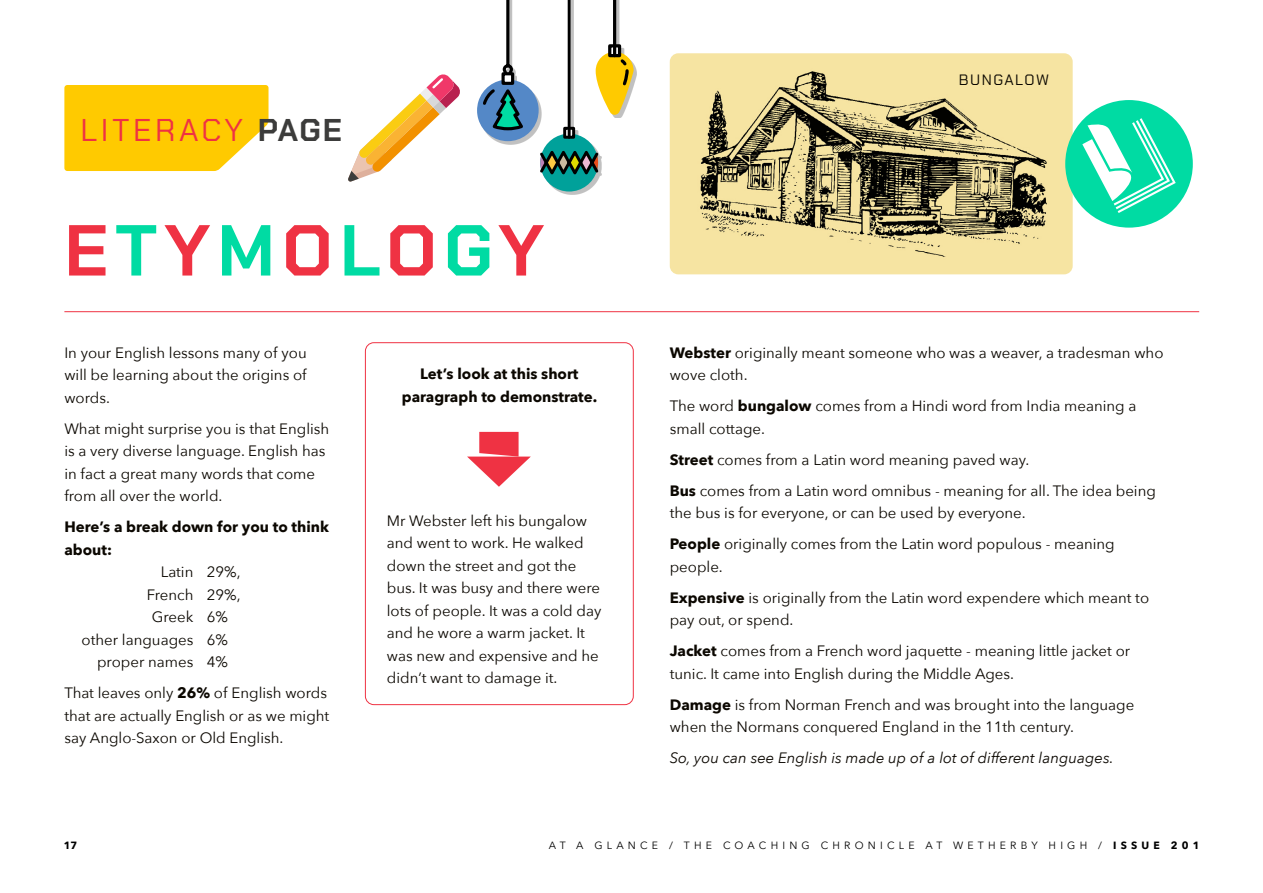
<style>
.page{position:relative;width:1263px;height:893px;background:#fff}
.page>*{position:absolute;margin:0;border:0;box-sizing:border-box;transform-origin:0 0}
.t1{font:700 72px "Chakra Petch";letter-spacing:.1em;color:#ef3243}
.t2{font:31.5px "Chakra Petch";letter-spacing:.11em;color:#ef3243}
.t3{font:15px/22.5px "Avenir Next";color:#0b0700}
.t4{font:700 15px/22.5px "Avenir Next";color:#0b0700}
.t5{font:italic 15px "Avenir Next";color:#0b0700}
.t6{font:15px "Chakra Petch";letter-spacing:.1em;color:#0b0700}
.t7{font:10.5px "Avenir Next";letter-spacing:.4em;color:#000}
.t8{font:700 10.5px "Avenir Next";color:#000}
.s1{font-weight:700;color:#3c3c3b}
.s2{color:#00dba3}
.s3{font-weight:700}
</style>
<div class="page">
<svg style="left:64px;top:85px;width:204px;height:86px;background:#ffcd12"></svg>
<svg style="left:348px;top:74px;width:112px;height:108px"></svg>
<hr style="left:64px;top:311px;width:1135px;height:1px;background:#ef3243">
<img style="left:670px;top:53px;width:403px;height:221px">
<svg style="left:1065px;top:100px;width:128px;height:128px"></svg>
<div style="left:598px;top:0;width:39px;height:118px;background:#000;opacity:.25"></div>
<svg style="left:477px;top:0;width:157px;height:192px"></svg>
<div style="left:608px;top:44px;width:13px;height:13px;border:3px solid #000"></div>
<hr style="left:613px;top:0;width:3px;height:56px;background:#000">
<div style="left:365px;top:342px;width:268px;height:363px;border:1px solid #ef3243;border-radius:9px"></div>
<svg style="left:467px;top:432px;width:64px;height:55px"></svg>
<h2 class="t2" style="left:81px;top:112px;width:263px">LITERACY <span class="s1">PAGE</span></h2>
<h1 class="t1" style="left:64px;top:209px;width:481px">E<span class="s2">T</span>Y<span class="s2">M</span>O<span class="s2">L</span>O<span class="s2">G</span>Y</h1>
<p class="t3" style="left:64px;top:340px;width:244px;text-align:justify">In your English lessons many of you will be learning about the origins of words.</p>
<p class="t3" style="left:64px;top:416px;width:266px">What might surprise you is that English is a very diverse language. English has in fact a great many words that come from all over the world.</p>
<p class="t4" style="left:64px;top:515px;width:266px">Here’s a break down for you to think about:</p>
<p class="t3" style="left:161px;top:560px;width:82px">Latin 29%,</p>
<p class="t3" style="left:147px;top:582px;width:95px">French 29%,</p>
<p class="t3" style="left:152px;top:605px;width:78px">Greek 6%</p>
<p class="t3" style="left:82px;top:627px;width:148px">other languages 6%</p>
<p class="t3" style="left:97px;top:650px;width:132px">proper names 4%</p>
<p class="t3" style="left:64px;top:681px;width:266px">That leaves only <span class="s3">26%</span> of English words that are actually English or as we might say Anglo-Saxon or Old English.</p>
<p class="t4" style="left:402px;top:362px;width:197px;text-align:center">Let’s look at this short paragraph to demonstrate.</p>
<p class="t3" style="left:387px;top:509px;width:216px">Mr Webster left his bungalow and went to work. He walked down the street and got the bus. It was busy and there were lots of people. It was a cold day and he wore a warm jacket. It was new and expensive and he didn’t want to damage it.</p>
<p class="t6" style="left:959px;top:71px;width:92px">BUNGALOW</p>
<p class="t3" style="left:670px;top:340px;width:495px"><span class="s3">Webster</span> originally meant someone who was a weaver, a tradesman who wove cloth.</p>
<p class="t3" style="left:670px;top:394px;width:468px">The word <span class="s3">bungalow</span> comes from a Hindi word from India meaning a small cottage.</p>
<p class="t3" style="left:670px;top:443px;width:488px;line-height:31px"><span class="s3">Street</span> comes from a Latin word meaning paved way.<br><span class="s3">Bus</span> comes from a Latin word omnibus - meaning for all. The idea being</p>
<p class="t3" style="left:670px;top:497px;width:446px;line-height:31px">the bus is for everyone, or can be used by everyone.<br><span class="s3">People</span> originally comes from the Latin word populous - meaning</p>
<p class="t3" style="left:670px;top:550px;width:481px;line-height:31px">people.<br><span class="s3">Expensive</span> is originally from the Latin word expendere which meant to</p>
<p class="t3" style="left:670px;top:604px;width:462px;line-height:31px">pay out, or spend.<br><span class="s3">Jacket</span> comes from a French word jaquette - meaning little jacket or</p>
<p class="t3" style="left:670px;top:657px;width:466px;line-height:31px">tunic. It came into English during the Middle Ages.<br><span class="s3">Damage</span> is from Norman French and was brought into the language</p>
<p class="t3" style="left:670px;top:715px;width:406px">when the Normans conquered England in the 11th century.</p>
<p class="t5" style="left:670px;top:745px;width:445px">So, you can see English is made up of a lot of different languages.</p>
<p class="t8" style="left:64px;top:836px;width:15px">17</p>
<p class="t7" style="left:549px;top:836px;width:652px">AT A GLANCE / THE COACHING CHRONICLE AT WETHERBY HIGH / <span class="s3">ISSUE 201</span></p>
</div>
